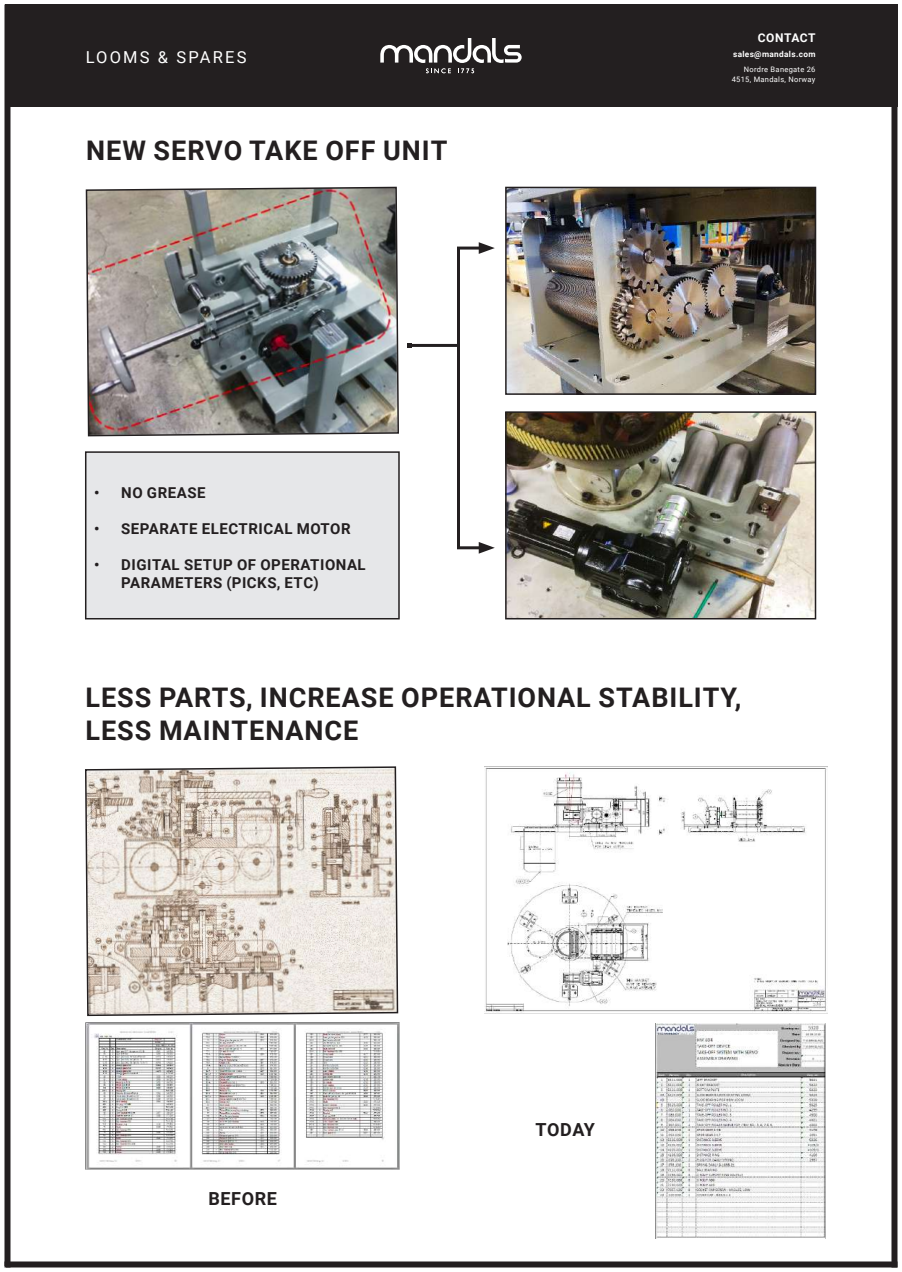
<style>
.page{position:relative;width:902px;height:1272px;background:#fff}
.page>*{position:absolute;margin:0;border:0;box-sizing:border-box;transform-origin:0 0}
.t1{font:700 27px/32.4px "Roboto";letter-spacing:.035em;color:#231f20}
.t2{font:700 18px "Roboto";letter-spacing:.035em;color:#231f20}
.t3{font:16.5px "Roboto";letter-spacing:.13em;color:#fff}
.t4{font:700 15px/18px "Roboto";letter-spacing:.035em;color:#231f20}
.t5{font:700 12px "Roboto";letter-spacing:.045em;color:#fff}
.t6{font:700 8.25px "Roboto";letter-spacing:.04em;color:#fff}
.t7{font:7.5px/10.5px "Roboto";letter-spacing:.04em;color:#fff;text-align:right}
</style>
<div class="page">
<div style="left:4px;top:4px;width:893px;height:103px;background:#231f20"></div>
<svg style="left:380px;top:38px;width:142px;height:35px"></svg>
<div style="left:891px;top:91px;width:6px;height:1176px;background:#231f20"></div>
<div style="left:4px;top:4px;width:6px;height:1263px;background:#231f20"></div>
<div style="left:86px;top:452px;width:313px;height:167px;background:#e6e7e9"></div>
<div style="left:85px;top:451px;width:315px;height:168px;border:2px solid #231f20"></div>
<hr style="left:6px;top:1266px;width:891px;height:1px;background:#231f20">
<div style="left:4px;top:1261px;width:893px;height:5px;background:#231f20"></div>
<img style="left:85px;top:186px;width:314px;height:251px">
<img style="left:508px;top:190px;width:305px;height:202px">
<div style="left:505px;top:187px;width:311px;height:208px;border:2px solid #231f20"></div>
<img style="left:508px;top:414px;width:305px;height:202px">
<div style="left:505px;top:411px;width:311px;height:208px;border:2px solid #231f20"></div>
<hr style="left:460px;top:247px;width:24px;height:3px;background:#231f20">
<svg style="left:479px;top:242px;width:16px;height:12px"></svg>
<hr style="left:460px;top:546px;width:24px;height:3px;background:#231f20">
<svg style="left:479px;top:542px;width:16px;height:12px"></svg>
<hr style="left:457px;top:247px;width:3px;height:302px;background:#231f20">
<hr style="left:409px;top:344px;width:48px;height:3px;background:#231f20">
<svg style="left:407px;top:343px;width:5px;height:5px"></svg>
<svg style="left:85px;top:766px;width:314px;height:251px;background:#d8cec5"></svg>
<img style="left:86px;top:1022px;width:314px;height:147px">
<img style="left:484px;top:766px;width:344px;height:247px">
<img style="left:655px;top:1023px;width:170px;height:215px">
<p class="t3" style="left:86px;top:46px;width:162px">LOOMS &amp; SPARES</p>
<h1 class="t1" style="left:86px;top:133px;width:363px">NEW SERVO TAKE OFF UNIT</h1>
<p class="t4" style="left:94px;top:483px;width:113px">• NO GREASE</p>
<p class="t4" style="left:94px;top:519px;width:258px">• SEPARATE ELECTRICAL MOTOR</p>
<p class="t4" style="left:121px;top:555px;width:246px;text-indent:-27px">• DIGITAL SETUP OF OPERATIONAL<br>PARAMETERS (PICKS, ETC)</p>
<p class="t5" style="left:758px;top:29px;width:59px">CONTACT</p>
<p class="t6" style="left:733px;top:48px;width:84px">sales@mandals.com</p>
<p class="t7" style="left:732px;top:63px;width:85px">Nordre Banegate 26<br>4515, Mandals, Norway</p>
<h1 class="t1" style="left:85px;top:680px;width:657px">LESS PARTS, INCREASE OPERATIONAL STABILITY,<br>LESS MAINTENANCE</h1>
<p class="t2" style="left:208px;top:1186px;width:70px">BEFORE</p>
<p class="t2" style="left:535px;top:1117px;width:61px">TODAY</p>
</div>
